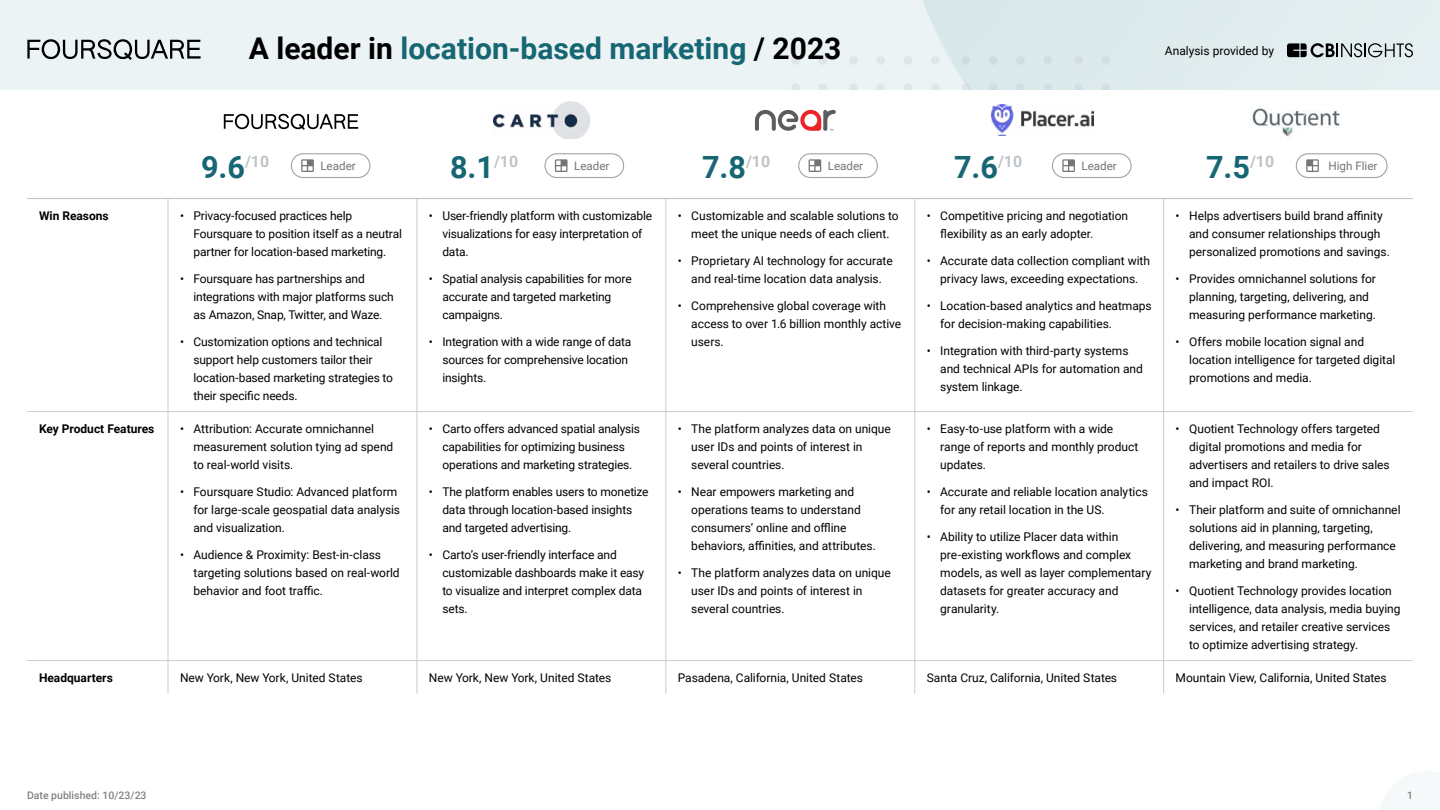
<style>
.page{position:relative;width:1440px;height:810px;background:#fff}
.page>*{position:absolute;margin:0;border:0;box-sizing:border-box;transform-origin:0 0}
.t1{font:700 30.67px "Roboto";color:#176674}
.t2{font:700 30px "Roboto";color:#176674}
.t3{font:12px/18px "Roboto";letter-spacing:-.005em;color:#000}
.t4{font:700 12px "Roboto";color:#000}
.t5{font:11.62px "Roboto";color:#757575}
.t6{font:500 10.5px "Roboto";color:#000}
.s1{color:#000}
</style>
<div class="page">
<hr style="left:27px;top:198px;width:141px;height:1px;background:#bfbfbf">
<hr style="left:168px;top:198px;width:249px;height:1px;background:#bfbfbf">
<hr style="left:417px;top:198px;width:249px;height:1px;background:#bfbfbf">
<hr style="left:666px;top:198px;width:249px;height:1px;background:#bfbfbf">
<hr style="left:915px;top:198px;width:249px;height:1px;background:#bfbfbf">
<hr style="left:1164px;top:198px;width:249px;height:1px;background:#bfbfbf">
<hr style="left:168px;top:199px;width:1px;height:212px;background:#ccc">
<hr style="left:417px;top:199px;width:1px;height:212px;background:#ccc">
<hr style="left:666px;top:199px;width:1px;height:212px;background:#ccc">
<hr style="left:915px;top:199px;width:1px;height:212px;background:#ccc">
<hr style="left:1164px;top:199px;width:1px;height:212px;background:#ccc">
<hr style="left:27px;top:411px;width:141px;height:1px;background:#ccc">
<hr style="left:168px;top:411px;width:249px;height:1px;background:#ccc">
<hr style="left:168px;top:412px;width:1px;height:248px;background:#ccc">
<hr style="left:417px;top:411px;width:249px;height:1px;background:#ccc">
<hr style="left:417px;top:412px;width:1px;height:248px;background:#ccc">
<hr style="left:666px;top:411px;width:249px;height:1px;background:#ccc">
<hr style="left:666px;top:412px;width:1px;height:248px;background:#ccc">
<hr style="left:915px;top:411px;width:249px;height:1px;background:#ccc">
<hr style="left:915px;top:412px;width:1px;height:248px;background:#ccc">
<hr style="left:1164px;top:411px;width:249px;height:1px;background:#ccc">
<hr style="left:1164px;top:412px;width:1px;height:248px;background:#ccc">
<hr style="left:27px;top:660px;width:141px;height:1px;background:#ccc">
<hr style="left:168px;top:660px;width:249px;height:1px;background:#ccc">
<hr style="left:168px;top:661px;width:1px;height:33px;background:#ccc">
<hr style="left:417px;top:660px;width:249px;height:1px;background:#ccc">
<hr style="left:417px;top:661px;width:1px;height:33px;background:#ccc">
<hr style="left:666px;top:660px;width:249px;height:1px;background:#ccc">
<hr style="left:666px;top:661px;width:1px;height:33px;background:#ccc">
<hr style="left:915px;top:660px;width:249px;height:1px;background:#ccc">
<hr style="left:915px;top:661px;width:1px;height:33px;background:#ccc">
<hr style="left:1164px;top:660px;width:249px;height:1px;background:#ccc">
<hr style="left:1164px;top:661px;width:1px;height:33px;background:#ccc">
<svg style="left:1287px;top:43px;width:126px;height:14px"></svg>
<div style="left:291px;top:153px;width:79px;height:25px;border:1px solid #a2a0a0;border-radius:12px"></div>
<svg style="left:301px;top:159px;width:13px;height:13px"></svg>
<div style="left:545px;top:153px;width:79px;height:25px;border:1px solid #a2a0a0;border-radius:12px"></div>
<svg style="left:555px;top:159px;width:13px;height:13px"></svg>
<div style="left:798px;top:153px;width:80px;height:25px;border:1px solid #a2a0a0;border-radius:12px"></div>
<svg style="left:809px;top:159px;width:12px;height:13px"></svg>
<div style="left:1052px;top:153px;width:80px;height:25px;border:1px solid #a2a0a0;border-radius:12px"></div>
<svg style="left:1062px;top:159px;width:13px;height:13px"></svg>
<div style="left:1296px;top:153px;width:92px;height:25px;border:1px solid #a2a0a0;border-radius:12px"></div>
<svg style="left:1306px;top:159px;width:13px;height:13px"></svg>
<img style="left:991px;top:105px;width:102px;height:31px">
<img style="left:494px;top:102px;width:95px;height:37px">
<svg style="left:755px;top:110px;width:81px;height:21px"></svg>
<img style="left:1252px;top:108px;width:88px;height:29px">
<svg style="left:27px;top:39px;width:174px;height:21px"></svg>
<svg style="left:224px;top:114px;width:134px;height:16px"></svg>
<h2 class="t2" style="left:249px;top:28px;width:594px"><span class="s1">A leader in</span> location-based marketing <span class="s1">/ 2023</span></h2>
<p class="t3" style="left:1165px;top:41px;width:111px">Analysis provided by</p>
<h1 class="t1" style="left:201px;top:146px;width:70px">9.6<sup>/10</sup></h1>
<p class="t5" style="left:320px;top:158px;width:37px">Leader</p>
<h1 class="t1" style="left:450px;top:146px;width:70px">8.1<sup>/10</sup></h1>
<p class="t5" style="left:574px;top:158px;width:37px">Leader</p>
<h1 class="t1" style="left:702px;top:146px;width:70px">7.8<sup>/10</sup></h1>
<p class="t5" style="left:828px;top:158px;width:37px">Leader</p>
<h1 class="t1" style="left:954px;top:146px;width:70px">7.6<sup>/10</sup></h1>
<p class="t5" style="left:1082px;top:158px;width:37px">Leader</p>
<h1 class="t1" style="left:1206px;top:146px;width:70px">7.5<sup>/10</sup></h1>
<p class="t5" style="left:1328px;top:158px;width:51px">High Flier</p>
<p class="t4" style="left:39px;top:207px;width:71px">Win Reasons</p>
<p class="t3" style="left:194px;top:206px;width:210px;text-indent:-14px">• Privacy-focused practices help<br>Foursquare to position itself as a neutral partner for location-based marketing.</p>
<p class="t3" style="left:194px;top:269px;width:202px;text-indent:-14px">• Foursquare has partnerships and integrations with major platforms such as Amazon, Snap, Twitter, and Waze.</p>
<p class="t3" style="left:194px;top:332px;width:201px;text-indent:-14px">• Customization options and technical support help customers tailor their location-based marketing strategies to their specific needs.</p>
<p class="t4" style="left:39px;top:420px;width:117px">Key Product Features</p>
<p class="t3" style="left:194px;top:419px;width:201px;text-indent:-14px">• Attribution: Accurate omnichannel measurement solution tying ad spend to real-world visits.</p>
<p class="t3" style="left:194px;top:482px;width:208px;text-indent:-14px">• Foursquare Studio: Advanced platform for large-scale geospatial data analysis and visualization.</p>
<p class="t3" style="left:194px;top:545px;width:208px;text-indent:-14px">• Audience &amp; Proximity: Best-in-class targeting solutions based on real-world behavior and foot traffic.</p>
<p class="t3" style="left:442px;top:206px;width:211px;text-indent:-14px">• User-friendly platform with customizable visualizations for easy interpretation of data.</p>
<p class="t3" style="left:442px;top:269px;width:191px;text-indent:-14px">• Spatial analysis capabilities for more accurate and targeted marketing campaigns.</p>
<p class="t3" style="left:442px;top:332px;width:191px;text-indent:-14px">• Integration with a wide range of data sources for comprehensive location insights.</p>
<p class="t3" style="left:429px;top:419px;width:213px;text-align:center">• Carto offers advanced spatial analysis capabilities for optimizing business operations and marketing strategies.</p>
<p class="t3" style="left:442px;top:482px;width:208px;text-indent:-14px">• The platform enables users to monetize data through location-based insights and targeted advertising.</p>
<p class="t3" style="left:442px;top:545px;width:203px;text-indent:-14px">• Carto’s user-friendly interface and customizable dashboards make it easy to visualize and interpret complex data sets.</p>
<p class="t3" style="left:678px;top:206px;width:222px;text-align:center">• Customizable and scalable solutions to meet the unique needs of each client.</p>
<p class="t3" style="left:678px;top:251px;width:216px;text-align:center">• Proprietary AI technology for accurate and real-time location data analysis.</p>
<p class="t3" style="left:691px;top:296px;width:211px;text-indent:-14px">• Comprehensive global coverage with access to over 1.6 billion monthly active users.</p>
<p class="t3" style="left:691px;top:419px;width:201px;text-indent:-14px">• The platform analyzes data on unique user IDs and points of interest in several countries.</p>
<p class="t3" style="left:691px;top:482px;width:186px;text-indent:-14px">• Near empowers marketing and operations teams to understand consumers’ online and offline behaviors, affinities, and attributes.</p>
<p class="t3" style="left:691px;top:563px;width:201px;text-indent:-14px">• The platform analyzes data on unique user IDs and points of interest in several countries.</p>
<p class="t3" style="left:940px;top:206px;width:190px;text-indent:-14px">• Competitive pricing and negotiation flexibility as an early adopter.</p>
<p class="t3" style="left:927px;top:251px;width:225px;text-align:center">• Accurate data collection compliant with privacy laws, exceeding expectations.</p>
<p class="t3" style="left:940px;top:296px;width:213px;text-indent:-14px">• Location-based analytics and heatmaps for decision-making capabilities.</p>
<p class="t3" style="left:940px;top:341px;width:204px;text-indent:-14px">• Integration with third-party systems and technical APIs for automation and system linkage.</p>
<p class="t3" style="left:940px;top:419px;width:200px;text-indent:-14px">• Easy-to-use platform with a wide range of reports and monthly product updates.</p>
<p class="t3" style="left:940px;top:482px;width:209px;text-indent:-14px">• Accurate and reliable location analytics for any retail location in the US.</p>
<p class="t3" style="left:940px;top:527px;width:213px;text-indent:-14px">• Ability to utilize Placer data within pre-existing workflows and complex models, as well as layer complementary datasets for greater accuracy and granularity.</p>
<p class="t3" style="left:1189px;top:206px;width:202px;text-indent:-14px">• Helps advertisers build brand affinity and consumer relationships through personalized promotions and savings.</p>
<p class="t3" style="left:1189px;top:269px;width:188px;text-indent:-14px">• Provides omnichannel solutions for planning, targeting, delivering, and measuring performance marketing.</p>
<p class="t3" style="left:1189px;top:332px;width:208px;text-indent:-14px">• Offers mobile location signal and location intelligence for targeted digital promotions and media.</p>
<p class="t3" style="left:1189px;top:419px;width:202px;text-indent:-14px">• Quotient Technology offers targeted digital promotions and media for advertisers and retailers to drive sales and impact ROI.</p>
<p class="t3" style="left:1189px;top:500px;width:213px;text-indent:-14px">• Their platform and suite of omnichannel solutions aid in planning, targeting, delivering, and measuring performance marketing and brand marketing.</p>
<p class="t3" style="left:1189px;top:581px;width:213px;text-indent:-14px">• Quotient Technology provides location intelligence, data analysis, media buying services, and retailer creative services to optimize advertising strategy.</p>
<p class="t4" style="left:39px;top:669px;width:75px">Headquarters</p>
<p class="t3" style="left:180px;top:668px;width:184px">New York, New York, United States</p>
<p class="t3" style="left:429px;top:668px;width:184px">New York, New York, United States</p>
<p class="t3" style="left:678px;top:668px;width:187px">Pasadena, California, United States</p>
<p class="t3" style="left:927px;top:668px;width:192px">Santa Cruz, California, United States</p>
<p class="t3" style="left:1176px;top:668px;width:213px">Mountain View, California, United States</p>
<p class="t6" style="left:27px;top:788px;width:121px">Date published: 10/23/23</p>
<p class="t6" style="left:1407px;top:788px;width:7px">1</p>
</div>
